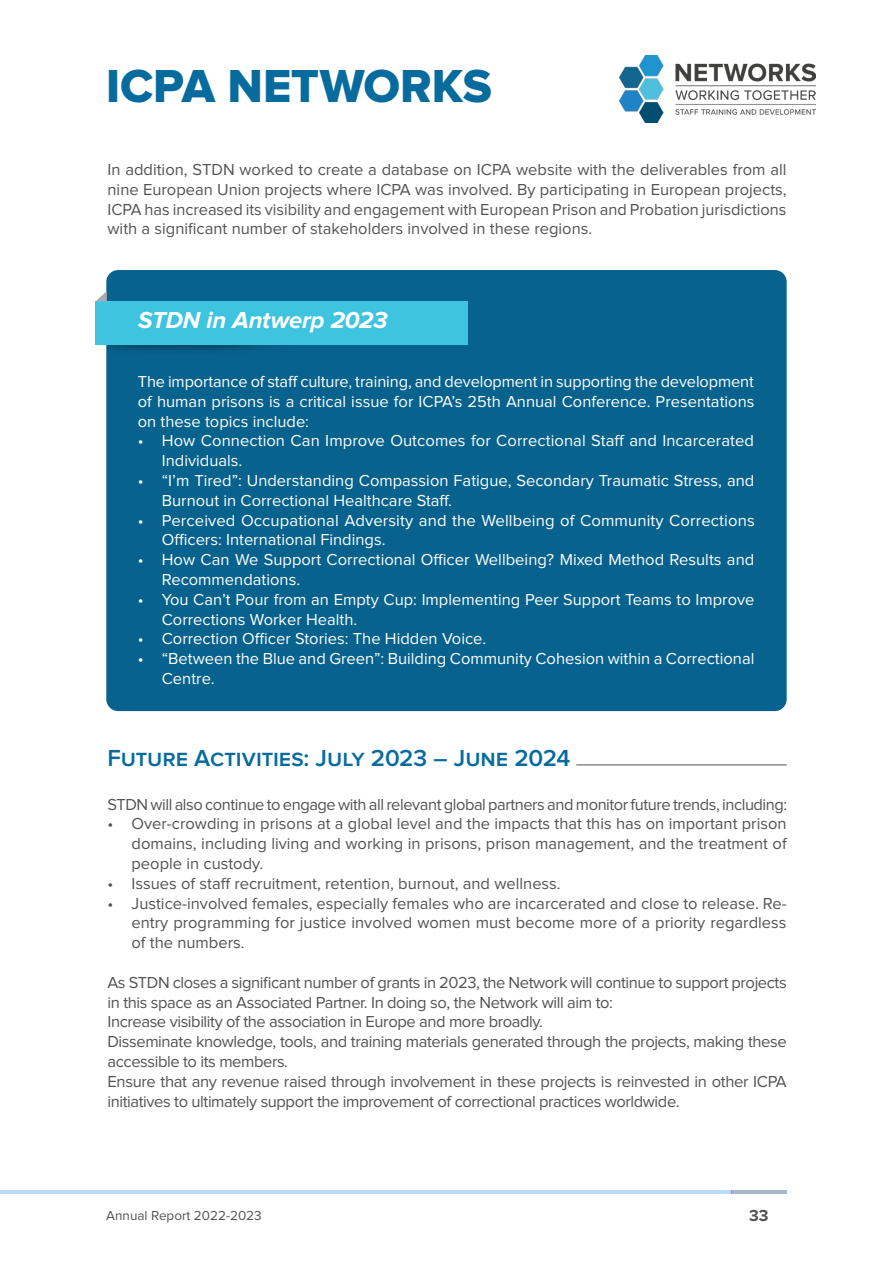
<style>
.page{position:relative;width:893px;height:1263px;background:#fff}
.page>*{position:absolute;margin:0;border:0;box-sizing:border-box;transform-origin:0 0}
.HEADLINE_MAIN_1{font:48px "Proxima Nova Extrabld";letter-spacing:-.005em;color:#076b9e}
.SUBHEAD_1{font:600 24px "Proxima Nova";letter-spacing:-.005em;color:#076b9e}
.SUBHEAD_1-2{font:italic 700 24px "Proxima Nova";letter-spacing:-.01em;color:#fff}
.BODY_MAIN{font:16.5px/19.8px "Proxima Nova";letter-spacing:-.025em;color:#535355;text-align:justify}
.BODY_MAIN-2{font:16.5px/19.8px "Proxima Nova";color:#fff}
.BODY_MAIN-3{font:16.5px "Proxima Nova";color:#535355}
.t1{font:700 16.5px "Proxima Nova";color:#535355}
.t2{font:13.5px "Proxima Nova";color:#535355}
</style>
<div class="page">
<hr style="left:0;top:1191px;width:731px;height:3px;background:#369ede">
<hr style="left:731px;top:1191px;width:56px;height:3px;background:#036">
<img style="left:619px;top:55px;width:196px;height:68px">
<div style="left:106px;top:270px;width:681px;height:441px;background:#07628e;border-radius:12px"></div>
<div style="left:96px;top:301px;width:372px;height:44px;background:#3fc4e0"></div>
<svg style="left:96px;top:291px;width:11px;height:10px"></svg>
<hr style="left:576px;top:765px;width:211px;height:1px;background:#535355">
<p class="HEADLINE_MAIN_1" style="left:106px;top:58px;width:387px">ICPA NETWORKS</p>
<p class="BODY_MAIN" style="left:108px;top:160px;width:681px">In addition, STDN worked to create a database on ICPA website with the deliverables from all nine European Union projects where ICPA was involved. By participating in European projects, ICPA has increased its visibility and engagement with European Prison and Probation jurisdictions with a significant number of stakeholders involved in these regions.</p>
<p class="SUBHEAD_1-2" style="left:138px;top:307px;width:251px">STDN in Antwerp 2023</p>
<p class="BODY_MAIN-2" style="left:138px;top:372px;width:618px;text-align:justify">The importance of staff culture, training, and development in supporting the development of human prisons is a critical issue for ICPA’s 25th Annual Conference. Presentations on these topics include:</p>
<p class="BODY_MAIN-2" style="left:162px;top:432px;width:594px;text-indent:-24px">• How Connection Can Improve Outcomes for Correctional Staff and Incarcerated<br>Individuals.</p>
<p class="BODY_MAIN-2" style="left:162px;top:471px;width:594px;text-indent:-24px">• “I’m Tired”: Understanding Compassion Fatigue, Secondary Traumatic Stress, and<br>Burnout in Correctional Healthcare Staff.</p>
<p class="BODY_MAIN-2" style="left:162px;top:511px;width:594px;text-indent:-24px">• Perceived Occupational Adversity and the Wellbeing of Community Corrections<br>Officers: International Findings.</p>
<p class="BODY_MAIN-2" style="left:162px;top:550px;width:594px;text-indent:-24px">• How Can We Support Correctional Officer Wellbeing? Mixed Method Results and<br>Recommendations.</p>
<p class="BODY_MAIN-2" style="left:162px;top:590px;width:594px;text-indent:-24px">• You Can’t Pour from an Empty Cup: Implementing Peer Support Teams to Improve<br>Corrections Worker Health.</p>
<p class="BODY_MAIN-2" style="left:138px;top:630px;width:350px">• Correction Officer Stories: The Hidden Voice.</p>
<p class="BODY_MAIN-2" style="left:162px;top:649px;width:594px;text-indent:-24px">• “Between the Blue and Green”: Building Community Cohesion within a Correctional<br>Centre.</p>
<p class="SUBHEAD_1" style="left:108px;top:744px;width:464px">Future Activities: July 2023 – June 2024</p>
<p class="BODY_MAIN" style="left:108px;top:795px;width:681px">STDN will also continue to engage with all relevant global partners and monitor future trends, including:</p>
<p class="BODY_MAIN" style="left:132px;top:815px;width:657px;text-indent:-24px">• Over-crowding in prisons at a global level and the impacts that this has on important prison domains, including living and working in prisons, prison management, and the treatment of people in custody.</p>
<p class="BODY_MAIN-3" style="left:108px;top:876px;width:455px">• Issues of staff recruitment, retention, burnout, and wellness.</p>
<p class="BODY_MAIN" style="left:132px;top:894px;width:657px;text-indent:-24px">• Justice-involved females, especially females who are incarcerated and close to release. Re&shy;entry programming for justice involved women must become more of a priority regardless of the numbers.</p>
<p class="BODY_MAIN" style="left:108px;top:973px;width:681px">As STDN closes a significant number of grants in 2023, the Network will continue to support projects in this space as an Associated Partner. In doing so, the Network will aim to:</p>
<p class="BODY_MAIN" style="left:108px;top:1013px;width:437px">Increase visibility of the association in Europe and more broadly.</p>
<p class="BODY_MAIN" style="left:108px;top:1032px;width:681px">Disseminate knowledge, tools, and training materials generated through the projects, making these accessible to its members.</p>
<p class="BODY_MAIN" style="left:108px;top:1072px;width:681px">Ensure that any revenue raised through involvement in these projects is reinvested in other ICPA initiatives to ultimately support the improvement of correctional practices worldwide.</p>
<p class="t2" style="left:106px;top:1210px;width:157px">Annual Report 2022-2023</p>
<p class="t1" style="left:749px;top:1206px;width:21px">33</p>
</div>
